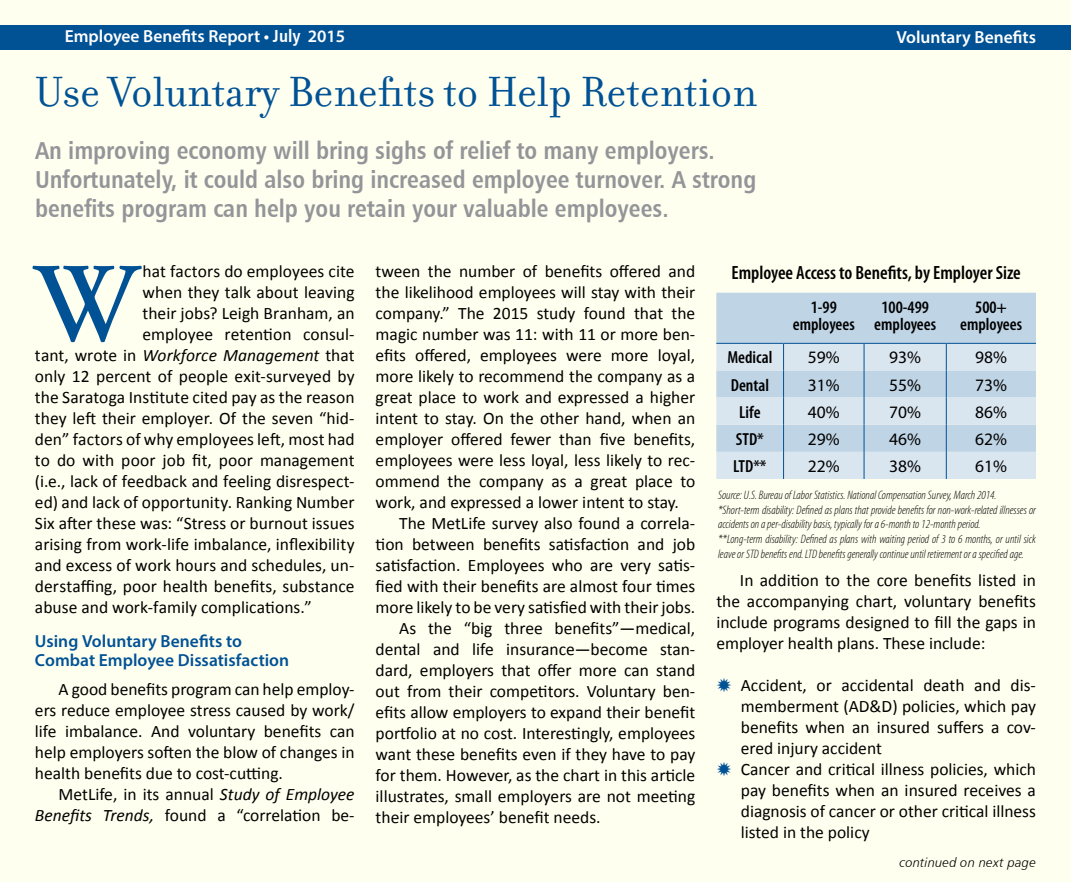
<style>
.page{position:relative;width:1071px;height:882px;background:#fff}
.page>*{position:absolute;margin:0;border:0;box-sizing:border-box;transform-origin:0 0}
.t1{font:600 112.52px "Adobe Garamond Pro";color:#005295;scale:.93 1}
.t2{font:45.5px "Filosofia";color:#005295}
.t3{font:24.5px/29.4px "Humanist 777 BT Bold Condensed B";color:#939598}
.t4{font:600 condensed 19.25px "Myriad Pro";color:#000}
.t5{font:17.5px/21px "Calibri";color:#000;text-align:justify}
.t6{font:600 condensed 17.5px/17.5px "Myriad Pro";color:#000;text-align:center}
.t7{font:600 17.5px/19.2px "Myriad Pro";color:#005295}
.t8{font:600 17.5px "Myriad Pro";color:#fff}
.t9{font:17.5px "Myriad Pro";color:#000}
.t10{font:italic 17.5px "Calibri";color:#000}
.t11{font:13.12px "Humanist 777 BT Light Italic B";letter-spacing:.015em;color:#000}
.t12{font:italic 300 condensed 12.25px/14.7px "Myriad Pro";color:#000}
.s1{font-family:"Humanist 777 BT Bold Condensed B";font-weight:400}
.s2{font-style:normal}
.s3{font-style:italic}
</style>
<div class="page">
<div style="left:1px;top:1px;width:1070px;height:881px;background:#fffff0"></div>
<div style="left:0;top:25px;width:1071px;height:24px;background:#005295"></div>
<div style="left:716px;top:293px;width:320px;height:50px;background:#bfd4e5"></div>
<svg style="left:716px;top:344px;width:320px;height:135px;fill:#d9e5ef"></svg>
<hr style="left:716px;top:343px;width:68px;height:1px;background:#005295">
<hr style="left:784px;top:343px;width:80px;height:1px;background:#005295">
<hr style="left:864px;top:343px;width:82px;height:1px;background:#005295">
<hr style="left:946px;top:343px;width:90px;height:1px;background:#005295">
<svg style="left:783px;top:344px;width:1px;height:135px"></svg>
<svg style="left:864px;top:344px;width:1px;height:135px"></svg>
<svg style="left:946px;top:344px;width:1px;height:135px"></svg>
<p class="t8" style="left:65px;top:25px;width:282px">Employee Benefits Report • <span class="s1">July</span> 2015</p>
<p class="t8" style="left:896px;top:26px;width:141px">Voluntary Benefits</p>
<h2 class="t2" style="left:35px;top:66px;width:723px">Use Voluntary Benefits to Help Retention</h2>
<h3 class="t3" style="left:35px;top:135px;width:723px">An improving economy will bring sighs of relief to many employers.<br>Unfortunately, it could also bring increased employee turnover. A strong benefits program can help you retain your valuable employees.</h3>
<h1 class="t1" style="left:35px;top:240px;width:110px">W</h1>
<p class="t5" style="left:143px;top:261px;width:214px">hat factors do employees cite</p>
<p class="t5" style="left:143px;top:282px;width:214px">when they talk about leaving</p>
<p class="t5" style="left:143px;top:303px;width:214px">their jobs? Leigh Branham, an</p>
<p class="t5" style="left:143px;top:324px;width:214px">employee retention consul-</p>
<p class="t10" style="left:35px;top:344px;width:321px"><span class="s2">tant, wrote in</span> Workforce Management <span class="s2">that</span></p>
<p class="t5" style="left:35px;top:366px;width:321px">only 12 percent of people exit-surveyed by</p>
<p class="t5" style="left:35px;top:387px;width:321px">the Saratoga Institute cited pay as the reason</p>
<p class="t5" style="left:35px;top:408px;width:321px">they left their employer. Of the seven “hid-</p>
<p class="t5" style="left:35px;top:429px;width:321px">den” factors of why employees left, most had</p>
<p class="t5" style="left:35px;top:450px;width:321px">to do with poor job fit, poor management</p>
<p class="t5" style="left:35px;top:471px;width:321px">(i.e., lack of feedback and feeling disrespect-</p>
<p class="t5" style="left:35px;top:492px;width:321px">ed) and lack of opportunity. Ranking Number</p>
<p class="t5" style="left:35px;top:513px;width:321px">Six after these was: “Stress or burnout issues</p>
<p class="t5" style="left:35px;top:534px;width:321px">arising from work-life imbalance, inflexibility</p>
<p class="t5" style="left:35px;top:555px;width:321px">and excess of work hours and schedules, un-</p>
<p class="t5" style="left:35px;top:576px;width:321px">derstaffing, poor health benefits, substance</p>
<p class="t5" style="left:35px;top:597px;width:278px">abuse and work-family complications.”</p>
<p class="t7" style="left:35px;top:631px;width:256px">Using Voluntary Benefits to<br>Combat Employee Dissatisfaction</p>
<p class="t5" style="left:35px;top:679px;width:321px;text-indent:24px">A good benefits program can help employ&shy;ers reduce employee stress caused by work/ life imbalance. And voluntary benefits can help employers soften the blow of changes in health benefits due to cost-cutting.</p>
<p class="t5" style="left:35px;top:784px;width:321px;text-align:right">MetLife, in its annual <span class="s3">Study of Employee<br>Benefits Trends,</span> found a “correlation be-</p>
<p class="t5" style="left:376px;top:261px;width:321px">tween the number of benefits offered and</p>
<p class="t5" style="left:376px;top:282px;width:321px">the likelihood employees will stay with their</p>
<p class="t5" style="left:376px;top:303px;width:321px">company.” The 2015 study found that the</p>
<p class="t5" style="left:376px;top:324px;width:321px">magic number was 11: with 11 or more ben-</p>
<p class="t5" style="left:376px;top:345px;width:321px">efits offered, employees were more loyal,</p>
<p class="t5" style="left:376px;top:366px;width:321px">more likely to recommend the company as a</p>
<p class="t5" style="left:376px;top:387px;width:321px">great place to work and expressed a higher</p>
<p class="t5" style="left:376px;top:408px;width:321px">intent to stay. On the other hand, when an</p>
<p class="t5" style="left:376px;top:429px;width:321px">employer offered fewer than five benefits,</p>
<p class="t5" style="left:376px;top:450px;width:321px">employees were less loyal, less likely to rec-</p>
<p class="t5" style="left:376px;top:471px;width:321px">ommend the company as a great place to</p>
<p class="t5" style="left:376px;top:492px;width:305px">work, and expressed a lower intent to stay.</p>
<p class="t5" style="left:399px;top:513px;width:298px">The MetLife survey also found a correla-</p>
<p class="t5" style="left:376px;top:534px;width:321px">tion between benefits satisfaction and job</p>
<p class="t5" style="left:376px;top:555px;width:321px">satisfaction. Employees who are very satis-</p>
<p class="t5" style="left:376px;top:576px;width:321px">fied with their benefits are almost four times</p>
<p class="t5" style="left:376px;top:597px;width:321px">more likely to be very satisfied with their jobs.</p>
<p class="t5" style="left:399px;top:618px;width:298px">As the “big three benefits”—medical,</p>
<p class="t5" style="left:376px;top:639px;width:321px">dental and life insurance—become stan-</p>
<p class="t5" style="left:376px;top:660px;width:321px">dard, employers that offer more can stand</p>
<p class="t5" style="left:376px;top:681px;width:321px">out from their competitors. Voluntary ben-</p>
<p class="t5" style="left:376px;top:702px;width:321px">efits allow employers to expand their benefit</p>
<p class="t5" style="left:376px;top:723px;width:321px">portfolio at no cost. Interestingly, employees</p>
<p class="t5" style="left:376px;top:744px;width:321px">want these benefits even if they have to pay</p>
<p class="t5" style="left:376px;top:765px;width:321px">for them. However, as the chart in this article</p>
<p class="t5" style="left:376px;top:786px;width:321px">illustrates, small employers are not meeting</p>
<p class="t5" style="left:376px;top:807px;width:226px">their employees’ benefit needs.</p>
<p class="t4" style="left:731px;top:262px;width:291px">Employee Access to Benefits, by Employer Size</p>
<p class="t6" style="left:793px;top:299px;width:63px">1-99 employees</p>
<p class="t6" style="left:874px;top:299px;width:63px">100-499 employees</p>
<p class="t6" style="left:960px;top:299px;width:63px">500+ employees</p>
<p class="t6" style="left:727px;top:349px;width:47px">Medical</p>
<p class="t9" style="left:808px;top:347px;width:33px">59%</p>
<p class="t9" style="left:889px;top:347px;width:33px">93%</p>
<p class="t9" style="left:975px;top:347px;width:33px">98%</p>
<p class="t6" style="left:731px;top:376px;width:40px">Dental</p>
<p class="t9" style="left:808px;top:374px;width:33px">31%</p>
<p class="t9" style="left:889px;top:374px;width:33px">55%</p>
<p class="t9" style="left:975px;top:374px;width:33px">73%</p>
<p class="t6" style="left:739px;top:403px;width:23px">Life</p>
<p class="t9" style="left:808px;top:401px;width:33px">40%</p>
<p class="t9" style="left:889px;top:401px;width:33px">70%</p>
<p class="t9" style="left:975px;top:401px;width:33px">86%</p>
<p class="t6" style="left:736px;top:431px;width:30px">STD*</p>
<p class="t9" style="left:808px;top:428px;width:33px">29%</p>
<p class="t9" style="left:889px;top:428px;width:33px">46%</p>
<p class="t9" style="left:975px;top:428px;width:33px">62%</p>
<p class="t6" style="left:733px;top:458px;width:35px">LTD**</p>
<p class="t9" style="left:808px;top:455px;width:33px">22%</p>
<p class="t9" style="left:889px;top:455px;width:33px">38%</p>
<p class="t9" style="left:975px;top:455px;width:33px">61%</p>
<p class="t12" style="left:718px;top:488px;width:319px">Source: U.S. Bureau of Labor Statistics. National Compensation Survey, March 2014. *Short-term disability: Defined as plans that provide benefits for non-work-related illnesses or accidents on a per-disability basis, typically for a 6-month to 12-month period.<br>**Long-term disability: Defined as plans with waiting period of 3 to 6 months, or until sick leave or STD benefits end. LTD benefits generally continue until retirement or a specified age.</p>
<p class="t5" style="left:716px;top:569px;width:321px;text-indent:24px">In addition to the core benefits listed in the accompanying chart, voluntary benefits include programs designed to fill the gaps in employer health plans. These include:</p>
<p class="t5" style="left:741px;top:674px;width:297px;text-align:left">Accident, or accidental death and dis&shy;memberment (AD&amp;D) policies, which pay benefits when an insured suffers a cov&shy;ered injury accident<br>Cancer and critical illness policies, which pay benefits when an insured receives a diagnosis of cancer or other critical illness listed in the policy</p>
<p class="t11" style="left:900px;top:855px;width:138px">continued on next page</p>
</div>
